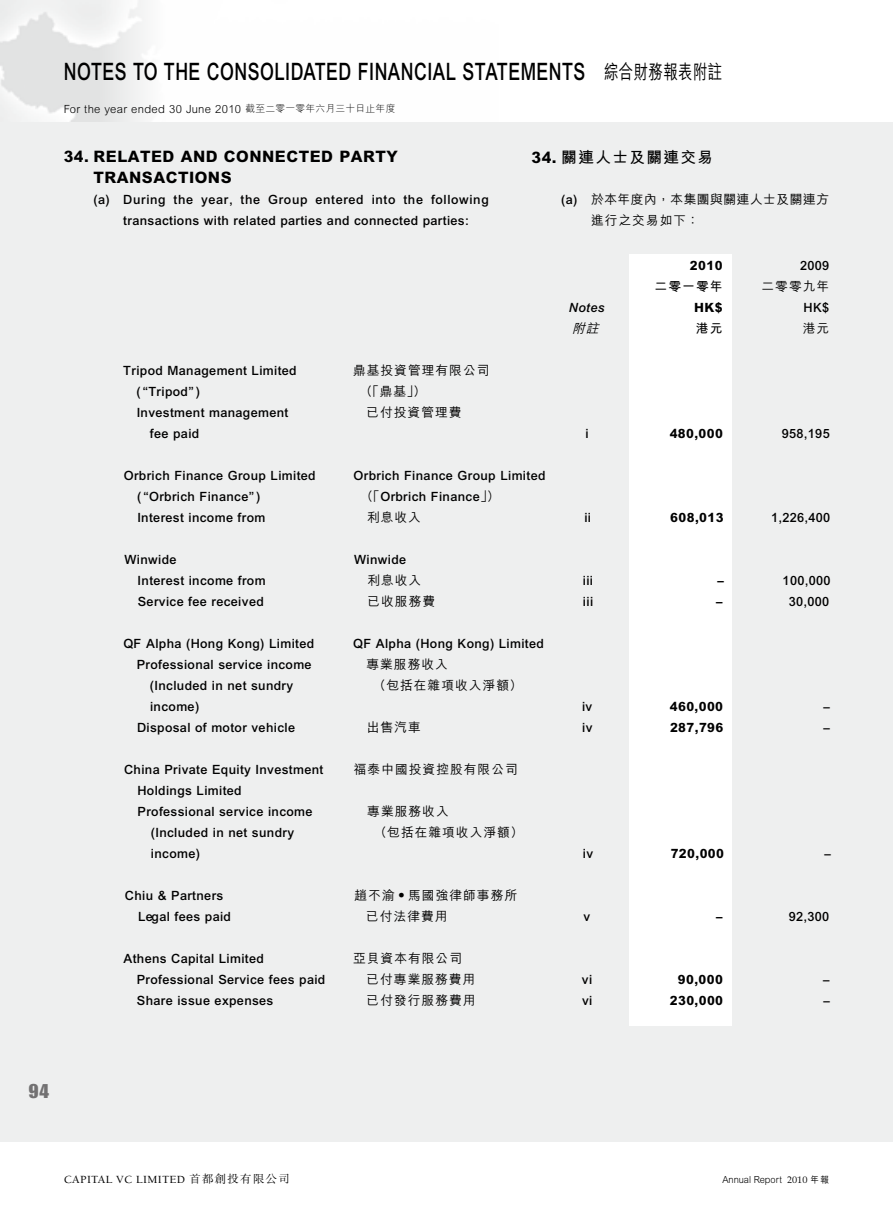
<style>
.page{position:relative;width:893px;height:1212px;background:#fff}
.page>*{position:absolute;margin:0;border:0;box-sizing:border-box;transform-origin:0 0}
.t1{font:500 24px "Arial MT Std";letter-spacing:.03em;color:#000;scale:.74 1}
.t2{font:19.5px "Impact LT Std";color:#727172;scale:1.1 1}
.t3{font:800 15.75px/21px "Arial MT Std";letter-spacing:.03em;color:#000}
.t4{font:700 15.75px "M Hei HK";letter-spacing:.08em;color:#000}
.t5{font:500 12.75px/21px "Arial MT Std";letter-spacing:.03em;color:#000}
.t6{font:500 12.75px "M Hei HK";letter-spacing:.08em;color:#000}
.t7{font:800 12.75px "Arial MT Std";letter-spacing:.03em;color:#000}
.t8{font:500 12.75px/21px "M Hei HK";letter-spacing:.04em;color:#000}
.t9{font:700 12.75px "M Hei HK";letter-spacing:.08em;color:#000}
.t10{font:italic 500 12.75px "Arial MT Std";letter-spacing:.03em;color:#000}
.t11{font:italic 500 12.75px "M Hei HK";color:#000}
.t12{font:300 11.25px "Arial MT Std";letter-spacing:.03em;color:#000}
.t13{font:500 11.25px "Berkeley Std";letter-spacing:.025em;color:#000;scale:1.05 1}
.t14{font:300 9.75px "Arial MT Std";color:#000;scale:.95 1}
.s1{font-family:"M Hei HK";font-size:19.5px}
.s2{font-family:"M Hei HK";font-size:9.75px}
.s3{font-family:"Arial MT Std";font-weight:800}
.s4{font-family:"Arial MT Std"}
.s5{font-family:"M Hei HK"}
.s6{font-family:"M Sung HK";font-weight:300}
.s7{font-family:"Aldus LT Std";font-weight:400}
.s8{font-family:"M Hei HK";font-weight:500;font-size:9px}
</style>
<div class="page">
<div style="left:0;top:123px;width:893px;height:1019px;background:#eeefef"></div>
<div style="left:629px;top:254px;width:102px;height:772px;background:#fff"></div>
<h1 class="t1" style="left:64px;top:57px;width:891px">NOTES TO THE CONSOLIDATED FINANCIAL STATEMENTS <span class="s1">綜合財務報表附註</span></h1>
<p class="t12" style="left:64px;top:102px;width:333px">For the year ended 30 June 2010 <span class="s2">截至二零一零年六月三十日止年度</span></p>
<p class="t3" style="left:94px;top:146px;width:306px;text-indent:-30px">34. RELATED AND CONNECTED PARTY<br>TRANSACTIONS</p>
<p class="t5" style="left:123px;top:189px;width:367px;text-indent:-30px">(a) During the year, the Group entered into the following transactions with related parties and connected parties:</p>
<p class="t4" style="left:531px;top:146px;width:183px"><span class="s3">34.</span> 關連人士及關連交易</p>
<p class="t8" style="left:591px;top:188px;width:240px;text-indent:-30px"><span class="s4">(a)</span> 於本年度內，本集團與關連人士及關連方進行之交易如下：</p>
<p class="t7" style="left:690px;top:258px;width:34px">2010</p>
<p class="t5" style="left:800px;top:255px;width:31px">2009</p>
<p class="t9" style="left:655px;top:277px;width:69px">二零一零年</p>
<p class="t6" style="left:761px;top:277px;width:69px">二零零九年</p>
<p class="t10" style="left:569px;top:300px;width:37px">Notes</p>
<p class="t7" style="left:694px;top:300px;width:30px">HK$</p>
<p class="t5" style="left:804px;top:297px;width:27px">HK$</p>
<p class="t11" style="left:572px;top:319px;width:32px">附註</p>
<p class="t9" style="left:696px;top:319px;width:28px">港元</p>
<p class="t6" style="left:803px;top:319px;width:28px">港元</p>
<p class="t5" style="left:123px;top:360px;width:175px">Tripod Management Limited</p>
<p class="t6" style="left:353px;top:361px;width:138px">鼎基投資管理有限公司</p>
<p class="t5" style="left:137px;top:381px;width:65px">( “Tripod” )</p>
<p class="t6" style="left:360px;top:382px;width:68px">（「鼎基」）</p>
<p class="t5" style="left:137px;top:402px;width:153px">Investment management</p>
<p class="t6" style="left:366px;top:403px;width:97px">已付投資管理費</p>
<p class="t5" style="left:150px;top:423px;width:51px">fee paid</p>
<p class="t5" style="left:585px;top:423px;width:5px">i</p>
<p class="t7" style="left:670px;top:426px;width:55px">480,000</p>
<p class="t5" style="left:782px;top:423px;width:49px">958,195</p>
<p class="t5" style="left:124px;top:465px;width:193px">Orbrich Finance Group Limited</p>
<p class="t5" style="left:354px;top:465px;width:193px">Orbrich Finance Group Limited</p>
<p class="t5" style="left:137px;top:486px;width:125px">( “Orbrich Finance” )</p>
<p class="t5" style="left:360px;top:486px;width:141px"><span class="s5">（「</span>Orbrich Finance<span class="s5">」）</span></p>
<p class="t5" style="left:137px;top:507px;width:130px">Interest income from</p>
<p class="t6" style="left:367px;top:508px;width:55px">利息收入</p>
<p class="t5" style="left:584px;top:507px;width:8px">ii</p>
<p class="t7" style="left:670px;top:510px;width:55px">608,013</p>
<p class="t5" style="left:771px;top:507px;width:61px">1,226,400</p>
<p class="t5" style="left:124px;top:549px;width:54px">Winwide</p>
<p class="t5" style="left:354px;top:549px;width:54px">Winwide</p>
<p class="t5" style="left:138px;top:570px;width:130px">Interest income from</p>
<p class="t6" style="left:367px;top:571px;width:55px">利息收入</p>
<p class="t5" style="left:583px;top:570px;width:12px">iii</p>
<p class="t7" style="left:717px;top:573px;width:8px">–</p>
<p class="t5" style="left:783px;top:570px;width:49px">100,000</p>
<p class="t5" style="left:138px;top:591px;width:128px">Service fee received</p>
<p class="t6" style="left:367px;top:592px;width:69px">已收服務費</p>
<p class="t5" style="left:583px;top:591px;width:12px">iii</p>
<p class="t7" style="left:716px;top:594px;width:8px">–</p>
<p class="t5" style="left:789px;top:591px;width:42px">30,000</p>
<p class="t5" style="left:123px;top:633px;width:192px">QF Alpha (Hong Kong) Limited</p>
<p class="t5" style="left:353px;top:633px;width:192px">QF Alpha (Hong Kong) Limited</p>
<p class="t5" style="left:137px;top:654px;width:177px">Professional service income</p>
<p class="t6" style="left:366px;top:655px;width:83px">專業服務收入</p>
<p class="t5" style="left:150px;top:675px;width:145px">(Included in net sundry</p>
<p class="t6" style="left:373px;top:676px;width:150px">（包括在雜項收入淨額）</p>
<p class="t5" style="left:150px;top:696px;width:51px">income)</p>
<p class="t5" style="left:582px;top:696px;width:12px">iv</p>
<p class="t7" style="left:670px;top:699px;width:55px">460,000</p>
<p class="t5" style="left:823px;top:696px;width:8px">–</p>
<p class="t5" style="left:137px;top:717px;width:159px">Disposal of motor vehicle</p>
<p class="t6" style="left:367px;top:718px;width:55px">出售汽車</p>
<p class="t5" style="left:582px;top:717px;width:12px">iv</p>
<p class="t7" style="left:670px;top:720px;width:55px">287,796</p>
<p class="t5" style="left:824px;top:717px;width:8px">–</p>
<p class="t5" style="left:124px;top:759px;width:201px">China Private Equity Investment</p>
<p class="t6" style="left:354px;top:760px;width:165px">福泰中國投資控股有限公司</p>
<p class="t5" style="left:137px;top:780px;width:177px">Holdings Limited<br>Professional service income</p>
<p class="t6" style="left:367px;top:802px;width:83px">專業服務收入</p>
<p class="t5" style="left:151px;top:822px;width:145px">(Included in net sundry</p>
<p class="t6" style="left:374px;top:823px;width:150px">（包括在雜項收入淨額）</p>
<p class="t5" style="left:151px;top:843px;width:51px">income)</p>
<p class="t5" style="left:583px;top:843px;width:12px">iv</p>
<p class="t7" style="left:671px;top:846px;width:55px">720,000</p>
<p class="t5" style="left:824px;top:843px;width:8px">–</p>
<p class="t5" style="left:125px;top:885px;width:100px">Chiu &amp; Partners</p>
<p class="t6" style="left:354px;top:886px;width:164px">趙不渝•馬國強律師事務所</p>
<p class="t5" style="left:138px;top:906px;width:95px">Legal fees paid</p>
<p class="t6" style="left:366px;top:907px;width:83px">已付法律費用</p>
<p class="t5" style="left:583px;top:906px;width:8px">v</p>
<p class="t7" style="left:716px;top:909px;width:8px">–</p>
<p class="t5" style="left:789px;top:906px;width:42px">92,300</p>
<p class="t5" style="left:123px;top:948px;width:142px">Athens Capital Limited</p>
<p class="t6" style="left:353px;top:949px;width:110px">亞貝資本有限公司</p>
<p class="t5" style="left:137px;top:969px;width:190px">Professional Service fees paid</p>
<p class="t6" style="left:366px;top:970px;width:110px">已付專業服務費用</p>
<p class="t5" style="left:582px;top:969px;width:12px">vi</p>
<p class="t7" style="left:678px;top:972px;width:47px">90,000</p>
<p class="t5" style="left:823px;top:969px;width:8px">–</p>
<p class="t5" style="left:137px;top:990px;width:138px">Share issue expenses</p>
<p class="t6" style="left:367px;top:991px;width:110px">已付發行服務費用</p>
<p class="t5" style="left:582px;top:990px;width:12px">vi</p>
<p class="t7" style="left:670px;top:993px;width:55px">230,000</p>
<p class="t5" style="left:823px;top:990px;width:8px">–</p>
<h2 class="t2" style="left:28px;top:1079px;width:21px">94</h2>
<p class="t13" style="left:64px;top:1173px;width:217px">CAPITAL VC LIMITED <span class="s6">首都創投有限公司</span></p>
<p class="t14" style="left:722px;top:1174px;width:114px">Annual Report <span class="s7">2010</span> <span class="s8">年報</span></p>
</div>
